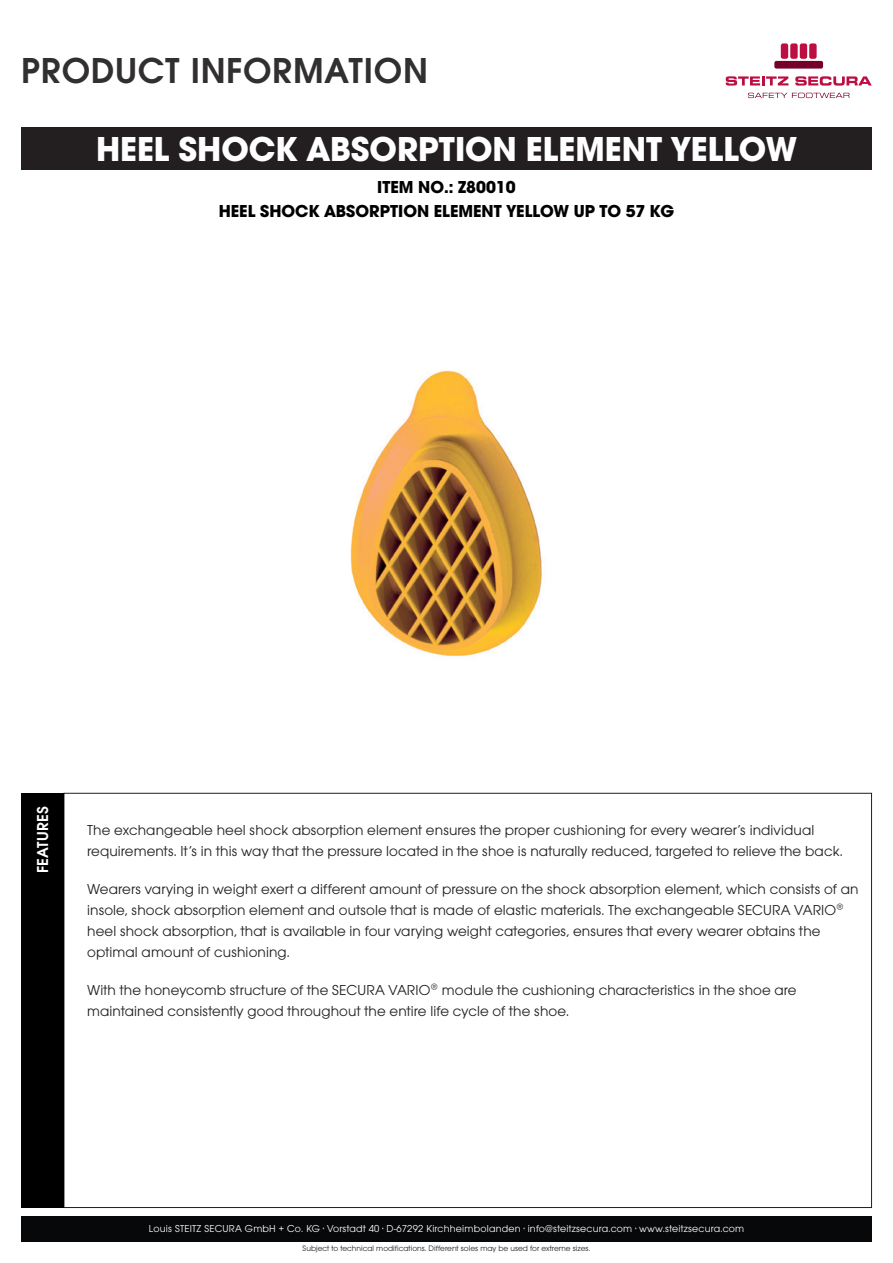
<style>
.page{position:relative;width:893px;height:1263px;background:#fff}
.page>*{position:absolute;margin:0;border:0;box-sizing:border-box;transform-origin:0 0}
.t1{font:600 37.5px "Avant Gard Goth EF";letter-spacing:.02em;color:#312f30}
.t2{font:700 36px "Avant Gard Goth EF";color:#fff}
.t3{font:700 18px/24px "Avant Gard Goth EF";color:#000001;text-align:center}
.t4{font:600 16.5px "Avant Gard Goth EF";letter-spacing:.02em;color:#fff}
.t5{font:15px/21px "Avant Gard Goth EF";letter-spacing:.005em;color:#231f20}
.t6{font:10.5px "Avant Gard Goth EF";letter-spacing:.02em;color:#fff}
.t7{font:8.25px "Avant Gard Goth EF";color:#231f20}
</style>
<div class="page">
<div style="left:21px;top:1216px;width:851px;height:26px;background:#070809"></div>
<div style="left:21px;top:128px;width:851px;height:42px;background:#231f20"></div>
<div style="left:21px;top:793px;width:43px;height:415px;background:#000001"></div>
<svg style="left:726px;top:76px;width:62px;height:10px"></svg>
<svg style="left:795px;top:76px;width:77px;height:10px"></svg>
<div style="left:774px;top:61px;width:49px;height:8px;background:#75012a;border-radius:2px"></div>
<div style="left:781px;top:43px;width:7px;height:16px;background:#bc0e41;border-radius:2px"></div>
<div style="left:790px;top:43px;width:8px;height:16px;background:#bc0e41;border-radius:2px"></div>
<div style="left:800px;top:43px;width:7px;height:16px;background:#bc0e41;border-radius:2px"></div>
<div style="left:809px;top:43px;width:8px;height:16px;background:#bc0e41;border-radius:2px"></div>
<svg style="left:748px;top:93px;width:101px;height:5px"></svg>
<img style="left:350px;top:370px;width:192px;height:287px">
<h1 class="t1" style="left:21px;top:48px;width:408px">PRODUCT INFORMATION</h1>
<h2 class="t2" style="left:96px;top:127px;width:702px">HEEL SHOCK ABSORPTION ELEMENT YELLOW</h2>
<p class="t3" style="left:219px;top:175px;width:457px">ITEM NO.: Z80010<br>HEEL SHOCK ABSORPTION ELEMENT YELLOW UP TO 57 KG</p>
<p class="t4" style="left:33px;top:873px;width:69px;rotate:-90deg">FEATURES</p>
<p class="t5" style="left:87px;top:819px;width:757px">The exchangeable heel shock absorption element ensures the proper cushioning for every wearer’s individual requirements. It’s in this way that the pressure located in the shoe is naturally reduced, targeted to relieve the back.</p>
<p class="t5" style="left:87px;top:878px;width:773px">Wearers varying in weight exert a different amount of pressure on the shock absorption element, which consists of an insole, shock absorption element and outsole that is made of elastic materials. The exchangeable SECURA VARIO® heel shock absorption, that is available in four varying weight categories, ensures that every wearer obtains the optimal amount of cushioning.</p>
<p class="t5" style="left:87px;top:979px;width:711px">With the honeycomb structure of the SECURA VARIO® module the cushioning characteristics in the shoe are maintained consistently good throughout the entire life cycle of the shoe.</p>
<p class="t6" style="left:149px;top:1223px;width:597px">Louis STEITZ SECURA GmbH + Co. KG · Vorstadt 40 · D-67292 Kirchheimbolanden · info@steitzsecura.com · www.steitzsecura.com</p>
<p class="t7" style="left:303px;top:1244px;width:289px">Subject to technical modifications. Different soles may be used for extreme sizes.</p>
</div>
